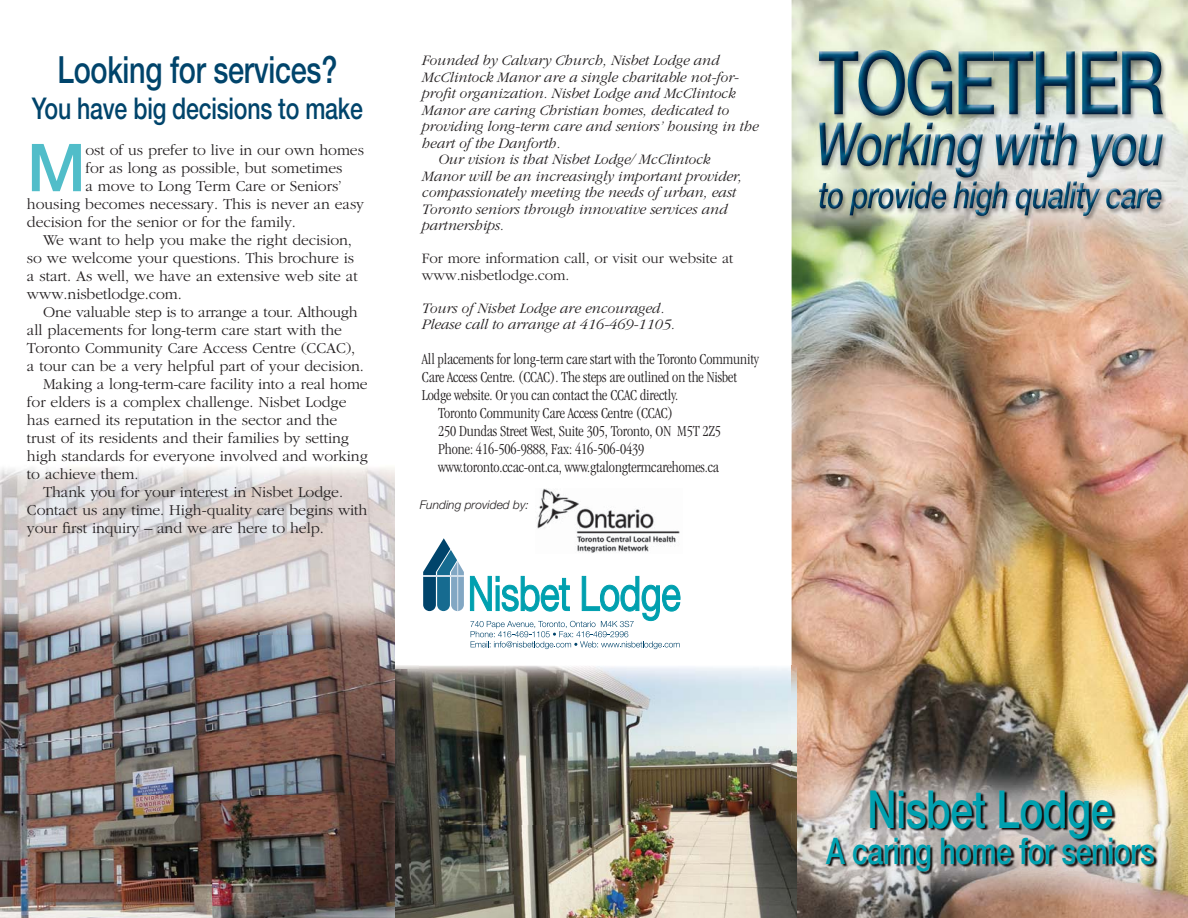
<style>
.page{position:relative;width:1188px;height:918px;background:#fff}
.page>*{position:absolute;margin:0;border:0;box-sizing:border-box;transform-origin:0 0}
.t1{font:500 66.15px "Helvetica Neue";color:#51bdc9}
.t2{font:500 52.5px "Helvetica Neue";letter-spacing:-.01em;color:#00a0af;scale:.77 1}
.t3{font:500 37.5px "Helvetica Neue";letter-spacing:-.01em;color:#00446b;scale:.77 1}
.t4{font:500 36.75px "Helvetica Neue";letter-spacing:-.01em;color:#00a0af;scale:.77 1}
.t5{font:500 30px "Helvetica Neue";letter-spacing:-.01em;color:#00446b;scale:.77 1}
.t6{font:300 15.75px "Garamond";letter-spacing:-.005em;color:#231f20}
.t7{font:300 condensed 15.75px "Garamond";letter-spacing:-.005em;color:#231f20}
.t8{font:italic 300 15px/16.5px "Garamond";letter-spacing:-.005em;color:#231f20}
.t9{font:300 15px/16.5px "Garamond";letter-spacing:-.005em;color:#231f20}
.t10{font:italic 300 12px "Helvetica Neue";color:#231f20}
</style>
<div class="page">
<img style="left:0;top:634px;width:396px;height:161px">
<img style="left:0;top:795px;width:396px;height:123px">
<img style="left:0;top:467px;width:395px;height:167px">
<img style="left:792px;top:0;width:396px;height:918px">
<img style="left:819px;top:123px;width:344px;height:55px">
<img style="left:819px;top:181px;width:226px;height:35px">
<img style="left:819px;top:50px;width:344px;height:66px">
<div style="left:395px;top:306px;width:23px;height:362px;background:#fff"></div>
<svg style="left:423px;top:538px;width:257px;height:111px"></svg>
<img style="left:827px;top:791px;width:331px;height:84px">
<img style="left:535px;top:489px;width:145px;height:64px">
<img style="left:411px;top:666px;width:381px;height:160px">
<img style="left:411px;top:826px;width:381px;height:92px">
<img style="left:396px;top:668px;width:15px;height:250px">
<img style="left:792px;top:666px;width:4px;height:252px">
<img style="left:396px;top:666px;width:22px;height:2px">
<h3 class="t3" style="left:57px;top:56px;width:365px">Looking for services?</h3>
<h3 class="t5" style="left:32px;top:98px;width:431px">You have big decisions to make</h3>
<h1 class="t1" style="left:27px;top:144px;width:60px">M</h1>
<p class="t6" style="left:85px;top:144px;width:280px">ost of us prefer to live in our own homes</p>
<p class="t6" style="left:85px;top:162px;width:259px">for as long as possible, but sometimes</p>
<p class="t6" style="left:85px;top:180px;width:258px">a move to Long Term Care or Seniors’</p>
<p class="t6" style="left:27px;top:198px;width:339px">housing becomes necessary. This is never an easy</p>
<p class="t6" style="left:27px;top:216px;width:270px">decision for the senior or for the family.</p>
<p class="t6" style="left:43px;top:234px;width:310px">We want to help you make the right decision,</p>
<p class="t6" style="left:27px;top:252px;width:329px">so we welcome your questions. This brochure is</p>
<p class="t6" style="left:27px;top:270px;width:332px">a start. As well, we have an extensive web site at</p>
<p class="t6" style="left:27px;top:288px;width:156px">www.nisbetlodge.com.</p>
<p class="t6" style="left:43px;top:306px;width:316px">One valuable step is to arrange a tour. Although</p>
<p class="t6" style="left:27px;top:324px;width:317px">all placements for long-term care start with the</p>
<p class="t6" style="left:27px;top:342px;width:330px">Toronto Community Care Access Centre (CCAC),</p>
<p class="t6" style="left:27px;top:360px;width:338px">a tour can be a very helpful part of your decision.</p>
<p class="t6" style="left:43px;top:378px;width:326px">Making a long-term-care facility into a real home</p>
<p class="t6" style="left:27px;top:396px;width:321px">for elders is a complex challenge. Nisbet Lodge</p>
<p class="t6" style="left:27px;top:414px;width:312px">has earned its reputation in the sector and the</p>
<p class="t6" style="left:27px;top:432px;width:323px">trust of its residents and their families by setting</p>
<p class="t6" style="left:27px;top:450px;width:342px">high standards for everyone involved and working</p>
<p class="t6" style="left:27px;top:468px;width:113px">to achieve them.</p>
<p class="t6" style="left:43px;top:486px;width:301px">Thank you for your interest in Nisbet Lodge.</p>
<p class="t6" style="left:27px;top:504px;width:342px">Contact us any time. High-quality care begins with</p>
<p class="t6" style="left:27px;top:522px;width:298px">your first inquiry – and we are here to help.</p>
<p class="t8" style="left:422px;top:53px;width:299px">Founded by Calvary Church, Nisbet Lodge and</p>
<p class="t8" style="left:422px;top:70px;width:318px">McClintock Manor are a single charitable not-for-</p>
<p class="t8" style="left:422px;top:86px;width:315px">profit organization. Nisbet Lodge and McClintock</p>
<p class="t8" style="left:422px;top:103px;width:309px">Manor are caring Christian homes, dedicated to</p>
<p class="t8" style="left:422px;top:119px;width:338px">providing long-term care and seniors’ housing in the</p>
<p class="t8" style="left:422px;top:136px;width:140px">heart of the Danforth.</p>
<p class="t8" style="left:438px;top:152px;width:274px">Our vision is that Nisbet Lodge/ McClintock</p>
<p class="t8" style="left:422px;top:169px;width:322px">Manor will be an increasingly important provider,</p>
<p class="t8" style="left:422px;top:185px;width:316px">compassionately meeting the needs of urban, east</p>
<p class="t8" style="left:422px;top:202px;width:307px">Toronto seniors through innovative services and</p>
<p class="t8" style="left:422px;top:218px;width:84px">partnerships.</p>
<p class="t9" style="left:422px;top:251px;width:313px">For more information call, or visit our website at www.nisbetlodge.com.</p>
<p class="t8" style="left:422px;top:301px;width:255px">Tours of Nisbet Lodge are encouraged.<br>Please call to arrange at 416-469-1105.</p>
<p class="t7" style="left:422px;top:353px;width:339px">All placements for long-term care start with the Toronto Community</p>
<p class="t7" style="left:422px;top:371px;width:317px">Care Access Centre. (CCAC). The steps are outlined on the Nisbet</p>
<p class="t7" style="left:422px;top:389px;width:258px">Lodge website. Or you can contact the CCAC directly.</p>
<p class="t7" style="left:438px;top:407px;width:237px">Toronto Community Care Access Centre (CCAC)</p>
<p class="t7" style="left:438px;top:425px;width:284px">250 Dundas Street West, Suite 305, Toronto, ON M5T 2Z5</p>
<p class="t7" style="left:438px;top:443px;width:208px">Phone: 416-506-9888, Fax: 416-506-0439</p>
<p class="t7" style="left:438px;top:461px;width:283px">www.toronto.ccac-ont.ca, www.gtalongtermcarehomes.ca</p>
<p class="t10" style="left:420px;top:500px;width:111px">Funding provided by:</p>
<h2 class="t2" style="left:868px;top:790px;width:321px">Nisbet Lodge</h2>
<h3 class="t4" style="left:826px;top:837px;width:428px">A caring home for seniors</h3>
</div>
